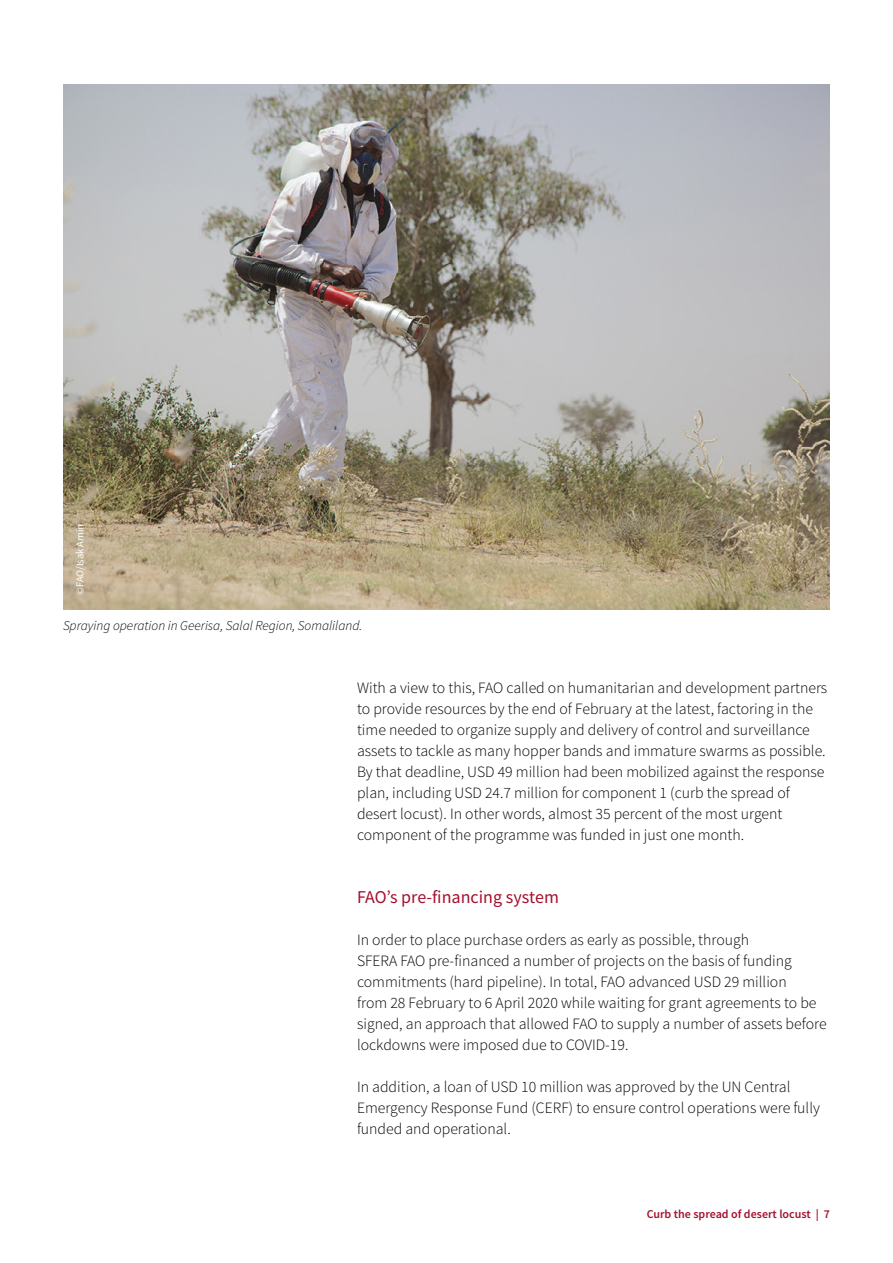
<style>
.page{position:relative;width:893px;height:1263px;background:#fff}
.page>*{position:absolute;margin:0;border:0;box-sizing:border-box;transform-origin:0 0}
.t1{font:18px "Source Sans Pro";color:#a50f2d}
.t2{font:300 15.75px/21px "Source Sans Pro";color:#000}
.t3{font:italic 300 13.5px "Source Sans Pro";color:#000}
.t4{font:600 12px "Source Sans Pro";color:#a50f2d}
.t5{font:10.5px "Source Sans Pro";color:#fff}
</style>
<div class="page">
<img style="left:63px;top:84px;width:767px;height:525px">
<p class="t5" style="left:74px;top:595px;width:73px;rotate:-90deg">©FAO/Isak Amin</p>
<p class="t3" style="left:63px;top:617px;width:301px">Spraying operation in Geerisa, Salal Region, Somaliland.</p>
<p class="t2" style="left:357px;top:677px;width:472px">With a view to this, FAO called on humanitarian and development partners to provide resources by the end of February at the latest, factoring in the time needed to organize supply and delivery of control and surveillance assets to tackle as many hopper bands and immature swarms as possible.<br>By that deadline, USD 49 million had been mobilized against the response plan, including USD 24.7 million for component 1 (curb the spread of desert locust). In other words, almost 35 percent of the most urgent component of the programme was funded in just one month.</p>
<p class="t1" style="left:357px;top:886px;width:203px">FAO’s pre-financing system</p>
<p class="t2" style="left:357px;top:929px;width:471px">In order to place purchase orders as early as possible, through<br>SFERA FAO pre-financed a number of projects on the basis of funding commitments (hard pipeline). In total, FAO advanced USD 29 million<br>from 28 February to 6 April 2020 while waiting for grant agreements to be signed, an approach that allowed FAO to supply a number of assets before lockdowns were imposed due to COVID-19.</p>
<p class="t2" style="left:357px;top:1076px;width:464px">In addition, a loan of USD 10 million was approved by the UN Central<br>Emergency Response Fund (CERF) to ensure control operations were fully funded and operational.</p>
<p class="t4" style="left:647px;top:1206px;width:185px">Curb the spread of desert locust | 7</p>
</div>
